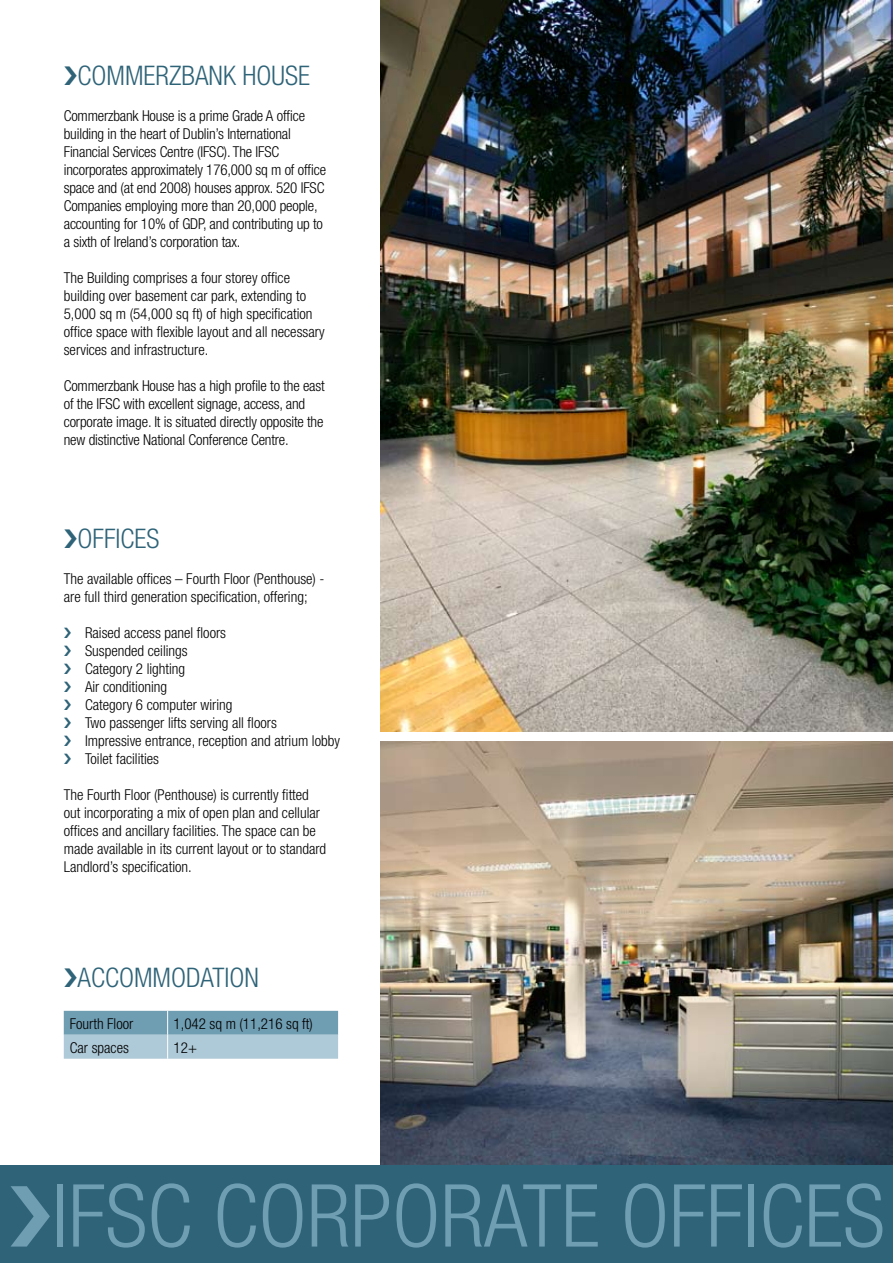
<style>
.page{position:relative;width:893px;height:1263px;background:#fff}
.page>*{position:absolute;margin:0;border:0;box-sizing:border-box;transform-origin:0 0}
.t1{font:300 condensed 87px "Helvetica Neue";color:#6f9db2}
.t2{font:300 condensed 27px "Helvetica Neue";color:#2e6378}
.t3{font:300 condensed 15px/18px "Helvetica Neue";color:#000}
</style>
<div class="page">
<img style="left:381px;top:741px;width:512px;height:424px">
<div style="left:0;top:1165px;width:893px;height:98px;background:#2e6378"></div>
<svg style="left:64px;top:1011px;width:274px;height:48px;background:#90b4c5"></svg>
<img style="left:381px;top:0;width:512px;height:731px">
<h2 class="t2" style="left:78px;top:60px;width:234px">Commerzbank House</h2>
<p class="t3" style="left:64px;top:107px;width:264px">Commerzbank House is a prime Grade A office building in the heart of Dublin’s International Financial Services Centre (IFSC). The IFSC incorporates approximately 176,000 sq m of office space and (at end 2008) houses approx. 520 IFSC Companies employing more than 20,000 people, accounting for 10% of GDP, and contributing up to a sixth of Ireland’s corporation tax.</p>
<p class="t3" style="left:64px;top:269px;width:262px">The Building comprises a four storey office building over basement car park, extending to 5,000 sq m (54,000 sq ft) of high specification office space with flexible layout and all necessary services and infrastructure.</p>
<p class="t3" style="left:64px;top:377px;width:263px">Commerzbank House has a high profile to the east of the IFSC with excellent signage, access, and corporate image. It is situated directly opposite the new distinctive National Conference Centre.</p>
<h2 class="t2" style="left:78px;top:523px;width:12px">Offic</h2>
<h2 class="t2" style="left:135px;top:523px;width:26px">es</h2>
<p class="t3" style="left:64px;top:570px;width:262px">The available offices – Fourth Floor (Penthouse) - are full third generation specification, offering;</p>
<p class="t3" style="left:71px;top:624px;width:156px">Raised access panel floors</p>
<p class="t3" style="left:71px;top:642px;width:118px">Suspended ceilings</p>
<p class="t3" style="left:85px;top:660px;width:102px">Category 2 lighting</p>
<p class="t3" style="left:71px;top:678px;width:97px">Air conditioning</p>
<p class="t3" style="left:85px;top:696px;width:149px">Category 6 computer wiring</p>
<p class="t3" style="left:85px;top:714px;width:193px">Two passenger lifts serving all floors</p>
<p class="t3" style="left:85px;top:732px;width:256px">Impressive entrance, reception and atrium lobby</p>
<p class="t3" style="left:85px;top:750px;width:76px">Toilet facilities</p>
<p class="t3" style="left:64px;top:786px;width:264px">The Fourth Floor (Penthouse) is currently fitted out incorporating a mix of open plan and cellular offices and ancillary facilities. The space can be made available in its current layout or to standard Landlord’s specification.</p>
<h2 class="t2" style="left:78px;top:962px;width:183px">Accommodation</h2>
<p class="t3" style="left:70px;top:1014px;width:65px">Fourth Floor</p>
<p class="t3" style="left:174px;top:1014px;width:141px">1,042 sq m (11,216 sq ft)</p>
<p class="t3" style="left:70px;top:1038px;width:61px">Car spaces</p>
<p class="t3" style="left:174px;top:1038px;width:25px">12+</p>
<h1 class="t1" style="left:52px;top:1166px;width:605px">IFSC Corporate Offic</h1>
<h1 class="t1" style="left:804px;top:1166px;width:82px">es</h1>
</div>
